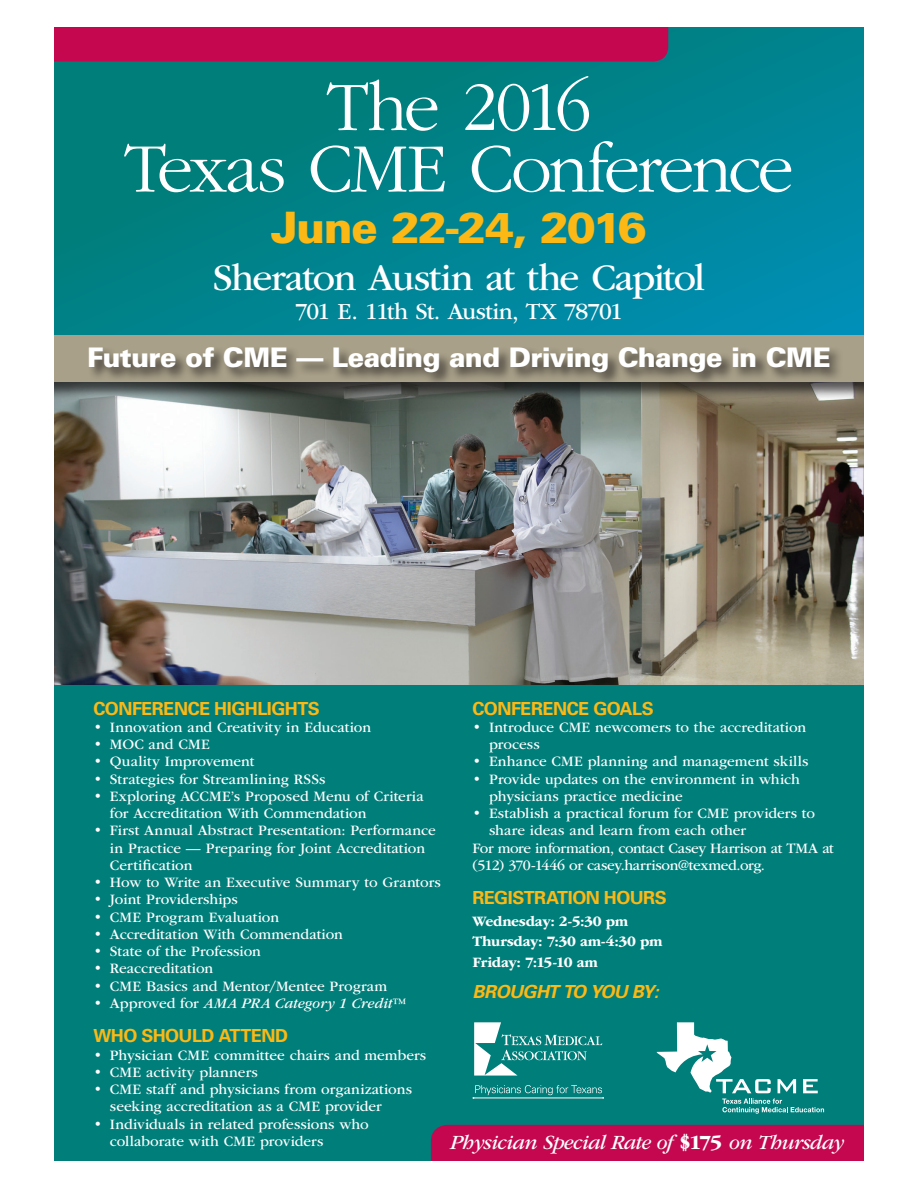
<style>
.page{position:relative;width:918px;height:1188px;background:#fff}
.page>*{position:absolute;margin:0;border:0;box-sizing:border-box;transform-origin:0 0}
.t1{font:300 72px/61.5px "Garamond";letter-spacing:-.04em;color:#fff;text-align:center}
.t2{font:900 43.35px "Univers";letter-spacing:-.04em;color:#fcb814}
.t3{font:39px "ITC Garamond Std";letter-spacing:-.04em;color:#fff}
.t4{font:900 27px "Univers";letter-spacing:-.025em;color:#fff}
.t5{font:24px "ITC Garamond Std";letter-spacing:-.04em;color:#fff}
.t6{font:italic 21px "ITC Garamond Std";letter-spacing:-.03em;color:#fff}
.t7{font:700 18px "Univers";letter-spacing:-.03em;color:#fcb814}
.t8{font:italic 700 18px "Univers";letter-spacing:-.035em;color:#fcb814}
.t9{font:15px/17.2px "ITC Garamond Std";color:#fff}
.t10{font:15px "ITC Garamond Std";letter-spacing:-.025em;color:#fff}
.t11{font:700 15px/20.5px "ITC Garamond Std";letter-spacing:-.015em;color:#fff}
.t12{font:italic 15px "ITC Garamond Std";letter-spacing:.005em;color:#fff}
.s1{font-style:normal}
.s2{font-weight:700;font-style:normal}
</style>
<div class="page">
<div style="left:54px;top:679px;width:810px;height:482px;background:#007e7a"></div>
<div style="left:54px;top:335px;width:810px;height:75px;background:#a8a088"></div>
<svg style="left:54px;top:27px;width:810px;height:308px;background:#00838e"></svg>
<div style="left:431px;top:1125px;width:433px;height:36px;background:#c50750"></div>
<div style="left:88px;top:346px;width:755px;height:41px;background:#231f20;opacity:.75"></div>
<div style="left:54px;top:27px;width:614px;height:35px;background:#c50750"></div>
<div style="left:8px;top:382px;width:910px;height:303px;background:#231f20;opacity:.75"></div>
<div style="left:0;top:0;width:54px;height:1188px;background:#fff"></div>
<div style="left:864px;top:23px;width:54px;height:1165px;background:#fff"></div>
<svg style="left:474px;top:1022px;width:128px;height:54px"></svg>
<svg style="left:473px;top:1085px;width:131px;height:14px"></svg>
<svg style="left:722px;top:1099px;width:102px;height:15px"></svg>
<svg style="left:778px;top:1079px;width:18px;height:14px"></svg>
<svg style="left:803px;top:1079px;width:15px;height:14px"></svg>
<svg style="left:657px;top:1022px;width:114px;height:71px"></svg>
<h1 class="t1" style="left:124px;top:77px;width:671px">The 2016<br>Texas CME Conference</h1>
<h2 class="t2" style="left:271px;top:201px;width:377px">June 22-24, 2016</h2>
<h3 class="t3" style="left:213px;top:257px;width:494px">Sheraton Austin at the Capitol</h3>
<h3 class="t5" style="left:295px;top:298px;width:329px">701 E. 11th St. Austin, TX 78701</h3>
<h3 class="t4" style="left:87px;top:341px;width:745px">Future of CME — Leading and Driving Change in CME</h3>
<p class="t7" style="left:93px;top:697px;width:228px">CONFERENCE HIGHLIGHTS</p>
<p class="t9" style="left:93px;top:719px;width:279px">• Innovation and Creativity in Education</p>
<p class="t9" style="left:93px;top:736px;width:118px">• MOC and CME</p>
<p class="t9" style="left:93px;top:753px;width:163px">• Quality Improvement</p>
<p class="t9" style="left:93px;top:770px;width:234px">• Strategies for Streamlining RSSs</p>
<p class="t9" style="left:110px;top:788px;width:315px;text-indent:-16px">• Exploring ACCME’s Proposed Menu of Criteria for Accreditation With Commendation</p>
<p class="t9" style="left:110px;top:822px;width:327px;text-indent:-16px">• First Annual Abstract Presentation: Performance in Practice — Preparing for Joint Accreditation<br>Certification</p>
<p class="t9" style="left:93px;top:874px;width:349px">• How to Write an Executive Summary to Grantors</p>
<p class="t9" style="left:93px;top:891px;width:146px">• Joint Providerships</p>
<p class="t9" style="left:93px;top:908px;width:187px">• CME Program Evaluation</p>
<p class="t9" style="left:93px;top:926px;width:251px">• Accreditation With Commendation</p>
<p class="t9" style="left:93px;top:943px;width:169px">• State of the Profession</p>
<p class="t9" style="left:93px;top:960px;width:121px">• Reaccreditation</p>
<p class="t9" style="left:93px;top:977px;width:295px">• CME Basics and Mentor/Mentee Program</p>
<p class="t12" style="left:93px;top:995px;width:314px"><span class="s1">• Approved for</span> AMA PRA Category 1 Credit<span class="s1">™</span></p>
<p class="t7" style="left:93px;top:1025px;width:196px">WHO SHOULD ATTEND</p>
<p class="t9" style="left:93px;top:1046px;width:334px">• Physician CME committee chairs and members</p>
<p class="t9" style="left:93px;top:1064px;width:166px">• CME activity planners</p>
<p class="t9" style="left:110px;top:1081px;width:304px;text-indent:-16px">• CME staff and physicians from organizations seeking accreditation as a CME provider</p>
<p class="t9" style="left:110px;top:1115px;width:260px;text-indent:-16px">• Individuals in related professions who collaborate with CME providers</p>
<p class="t7" style="left:472px;top:697px;width:183px">CONFERENCE GOALS</p>
<p class="t9" style="left:489px;top:719px;width:319px;text-indent:-16px">• Introduce CME newcomers to the accreditation process</p>
<p class="t9" style="left:472px;top:753px;width:338px">• Enhance CME planning and management skills</p>
<p class="t9" style="left:489px;top:770px;width:313px;text-indent:-16px">• Provide updates on the environment in which physicians practice medicine</p>
<p class="t9" style="left:473px;top:805px;width:344px">• Establish a practical forum for CME providers to</p>
<p class="t9" style="left:489px;top:822px;width:259px">share ideas and learn from each other</p>
<p class="t10" style="left:473px;top:840px;width:363px">For more information, contact Casey Harrison at TMA at</p>
<p class="t10" style="left:473px;top:857px;width:294px">(512) 370-1446 or casey.harrison@texmed.org.</p>
<p class="t7" style="left:472px;top:887px;width:196px">REGISTRATION HOURS</p>
<p class="t11" style="left:472px;top:911px;width:192px">Wednesday: 2-5:30 pm<br>Thursday: 7:30 am-4:30 pm<br>Friday: 7:15-10 am</p>
<p class="t8" style="left:472px;top:981px;width:188px">BROUGHT TO YOU BY:</p>
<h3 class="t6" style="left:450px;top:1131px;width:395px">Physician Special Rate of <span class="s2">$175</span> on Thursday</h3>
</div>
